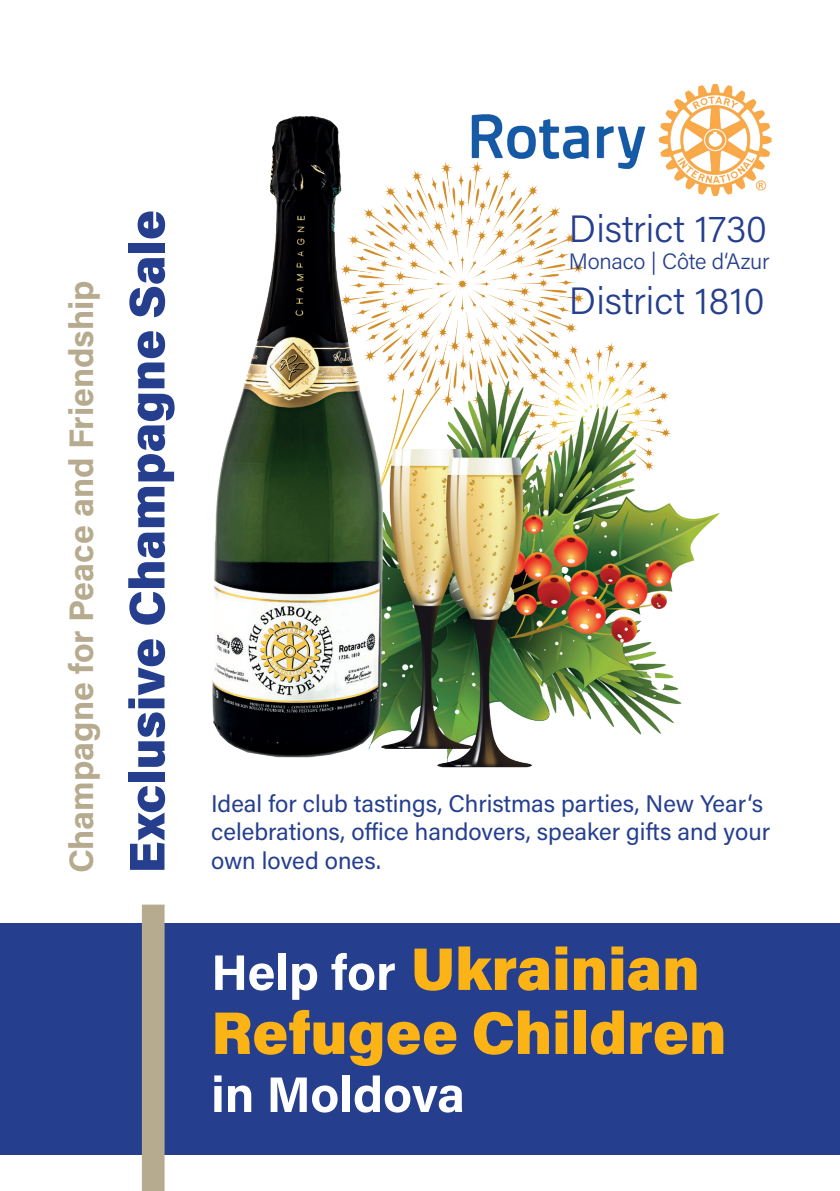
<style>
.page{position:relative;width:840px;height:1191px;background:#fff}
.page>*{position:absolute;margin:0;border:0;box-sizing:border-box;transform-origin:0 0}
.t1{font:900 60px "Acumin Pro";color:#fbb316}
.t2{font:900 50px "Acumin Pro";color:#253f8e}
.t3{font:700 50px "Acumin Pro";color:#fff}
.t4{font:300 38px "Acumin Pro";color:#253f8e}
.t5{font:700 34px "Acumin Pro";color:#b7ab8f}
.t6{font:24px/28.8px "Acumin Pro";color:#253f8e}
.t7{font:300 22.2px "Acumin Pro";letter-spacing:-.01em;color:#253f8e}
.s1{font-weight:700;font-size:50px;color:#fff}
</style>
<div class="page">
<div style="left:0;top:922px;width:839px;height:232px;background:#253f8e"></div>
<div style="left:142px;top:904px;width:22px;height:287px;background:#b7ab8f"></div>
<img style="left:212px;top:116px;width:508px;height:652px">
<img style="left:425px;top:83px;width:347px;height:147px">
<p class="t5" style="left:57px;top:873px;width:594px;rotate:-90deg">Champagne for Peace and Friendship</p>
<p class="t2" style="left:111px;top:873px;width:665px;rotate:-90deg">Exclusive Champagne Sale</p>
<p class="t4" style="left:568px;top:203px;width:199px">District 1730</p>
<p class="t7" style="left:568px;top:246px;width:202px">Monaco | Côte d‘Azur</p>
<p class="t4" style="left:568px;top:275px;width:197px">District 1810</p>
<p class="t6" style="left:211px;top:788px;width:560px">Ideal for club tastings, Christmas parties, New Year‘s celebrations, office handovers, speaker gifts and your own loved ones.</p>
<p class="t1" style="left:211px;top:926px;width:490px"><span class="s1">Help for</span> Ukrainian</p>
<p class="t1" style="left:211px;top:990px;width:516px">Refugee Children</p>
<p class="t3" style="left:211px;top:1059px;width:255px">in Moldova</p>
</div>
